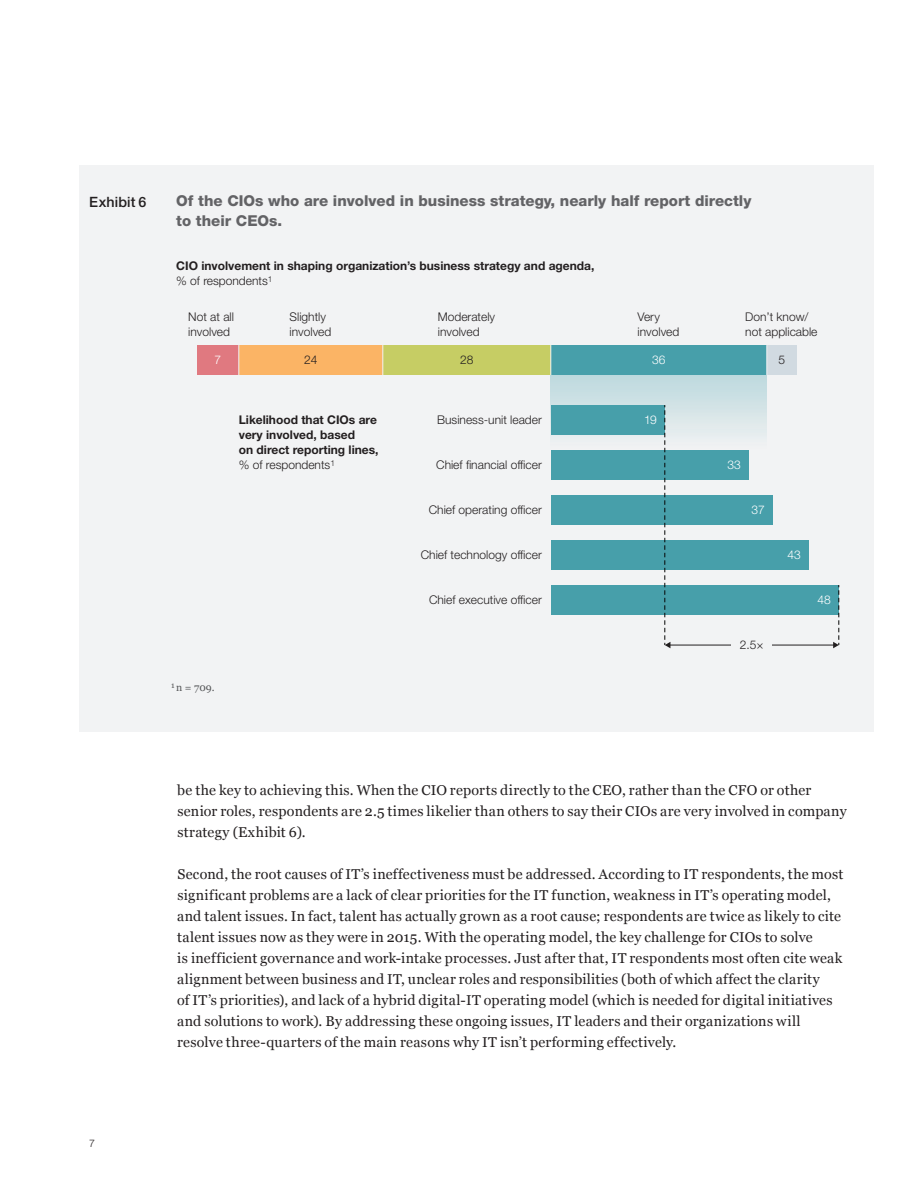
<style>
.page{position:relative;width:918px;height:1188px;background:#fff}
.page>*{position:absolute;margin:0;border:0;box-sizing:border-box;transform-origin:0 0}
.t1{font:800 15px/19.5px "Helvetica Neue LT Std";color:#636366}
.t2{font:14.25px/21px "Georgia";letter-spacing:.015em;color:#231f20}
.t3{font:500 14.25px "Helvetica Neue LT Std";letter-spacing:.01em;color:#231f20}
.t4{font:300 12px/15px "Helvetica Neue LT Std";color:#231f20}
.t5{font:700 12px/15px "Helvetica Neue LT Std";color:#231f20}
.t6{font:300 12px "Helvetica Neue LT Std";color:#fff}
.t7{font:10.5px "Georgia";color:#57585a}
.t8{font:300 10.5px "Helvetica Neue LT Std";color:#231f20}
.s1{font-weight:300}
</style>
<div class="page">
<div style="left:80px;top:165px;width:794px;height:567px;background:#f2f3f4"></div>
<div style="left:551px;top:366px;width:216px;height:108px;background:linear-gradient(to bottom,#bad7dc,#fbf7f8)"></div>
<div style="left:239px;top:345px;width:144px;height:30px;background:#fbb465"></div>
<div style="left:383px;top:345px;width:168px;height:30px;background:#c6cd64"></div>
<div style="left:551px;top:345px;width:216px;height:30px;background:#479faa"></div>
<div style="left:767px;top:345px;width:30px;height:30px;background:#d1dae1"></div>
<div style="left:197px;top:345px;width:42px;height:30px;background:#e07980"></div>
<div style="left:551px;top:405px;width:114px;height:30px;background:#479faa"></div>
<div style="left:551px;top:450px;width:198px;height:30px;background:#479faa"></div>
<div style="left:551px;top:495px;width:222px;height:30px;background:#479faa"></div>
<div style="left:551px;top:540px;width:258px;height:30px;background:#479faa"></div>
<div style="left:551px;top:585px;width:288px;height:30px;background:#479faa"></div>
<hr style="left:670px;top:645px;width:164px;height:1px;background:#231f20">
<div style="left:732px;top:635px;width:40px;height:21px;background:#f2f3f4"></div>
<svg style="left:665px;top:405px;width:5px;height:243px"></svg>
<svg style="left:833px;top:585px;width:7px;height:63px"></svg>
<hr style="left:238px;top:345px;width:1px;height:30px;background:#f2f3f4">
<hr style="left:382px;top:345px;width:1px;height:30px;background:#f2f3f4">
<hr style="left:550px;top:345px;width:1px;height:30px;background:#f2f3f4">
<hr style="left:766px;top:345px;width:1px;height:30px;background:#f2f3f4">
<p class="t3" style="left:89px;top:193px;width:59px">Exhibit 6</p>
<p class="t1" style="left:176px;top:191px;width:577px">Of the CIOs who are involved in business strategy, nearly half report directly to their CEOs.</p>
<p class="t5" style="left:176px;top:258px;width:420px">CIO involvement in shaping organization’s business strategy and agenda, <span class="s1">% of respondents</span><sup>1</sup></p>
<p class="t4" style="left:188px;top:309px;width:47px">Not at all involved</p>
<p class="t4" style="left:290px;top:309px;width:43px">Slightly involved</p>
<p class="t4" style="left:438px;top:309px;width:59px">Moderately involved</p>
<p class="t4" style="left:638px;top:309px;width:43px">Very involved</p>
<p class="t4" style="left:745px;top:309px;width:74px">Don’t know/ not applicable</p>
<p class="t6" style="left:214px;top:353px;width:8px">7</p>
<p class="t4" style="left:304px;top:352px;width:15px">24</p>
<p class="t4" style="left:460px;top:352px;width:15px">28</p>
<p class="t6" style="left:652px;top:353px;width:15px">36</p>
<p class="t4" style="left:778px;top:352px;width:8px">5</p>
<p class="t5" style="left:239px;top:412px;width:141px">Likelihood that CIOs are very involved, based<br>on direct reporting lines, <span class="s1">% of respondents</span><sup>1</sup></p>
<p class="t4" style="left:437px;top:412px;width:106px">Business-unit leader</p>
<p class="t4" style="left:436px;top:457px;width:107px">Chief financial officer</p>
<p class="t4" style="left:429px;top:502px;width:114px">Chief operating officer</p>
<p class="t4" style="left:421px;top:547px;width:122px">Chief technology officer</p>
<p class="t4" style="left:429px;top:592px;width:114px">Chief executive officer</p>
<p class="t7" style="left:171px;top:680px;width:45px"><sup>1</sup> n = 709.</p>
<p class="t6" style="left:644px;top:413px;width:14px">19</p>
<p class="t6" style="left:727px;top:458px;width:15px">33</p>
<p class="t6" style="left:751px;top:503px;width:15px">37</p>
<p class="t4" style="left:740px;top:637px;width:25px">2.5×</p>
<p class="t6" style="left:787px;top:548px;width:15px">43</p>
<p class="t6" style="left:817px;top:593px;width:15px">48</p>
<p class="t8" style="left:89px;top:1137px;width:7px">7</p>
<p class="t2" style="left:177px;top:779px;width:671px">be the key to achieving this. When the CIO reports directly to the CEO, rather than the CFO or other senior roles, respondents are 2.5 times likelier than others to say their CIOs are very involved in company strategy (Exhibit 6).</p>
<p class="t2" style="left:177px;top:863px;width:668px">Second, the root causes of IT’s ineffectiveness must be addressed. According to IT respondents, the most significant problems are a lack of clear priorities for the IT function, weakness in IT’s operating model, and talent issues. In fact, talent has actually grown as a root cause; respondents are twice as likely to cite talent issues now as they were in 2015. With the operating model, the key challenge for CIOs to solve<br>is inefficient governance and work-intake processes. Just after that, IT respondents most often cite weak alignment between business and IT, unclear roles and responsibilities (both of which affect the clarity<br>of IT’s priorities), and lack of a hybrid digital-IT operating model (which is needed for digital initiatives and solutions to work). By addressing these ongoing issues, IT leaders and their organizations will resolve three-quarters of the main reasons why IT isn’t performing effectively.</p>
</div>
